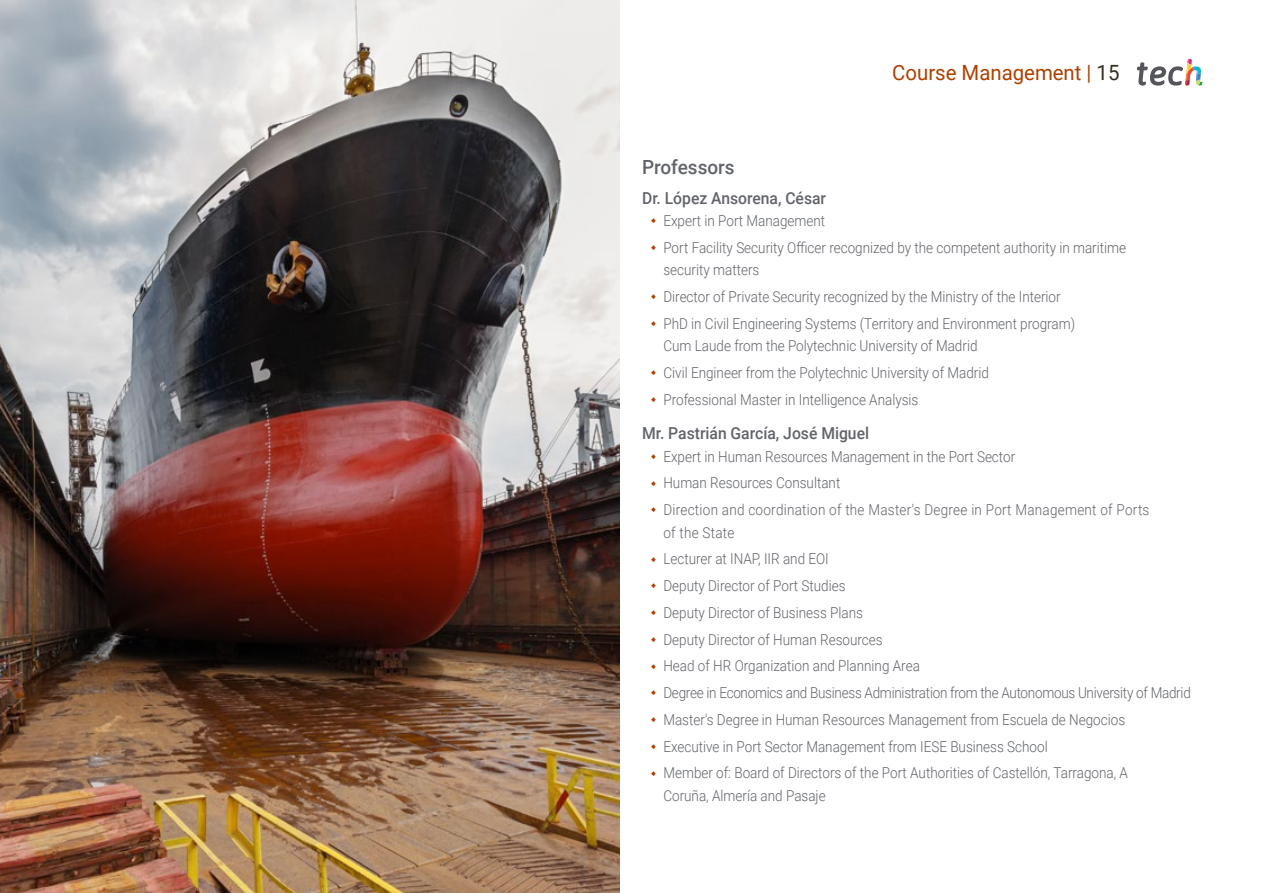
<style>
.page{position:relative;width:1263px;height:893px;background:#fff}
.page>*{position:absolute;margin:0;border:0;box-sizing:border-box;transform-origin:0 0}
.t1{font:21px "Roboto";color:#ae4000}
.t2{font:500 19.5px "Roboto";color:#61646a}
.t3{font:500 16.5px "Roboto";color:#61646a;scale:.95 1}
.t4{font:300 15px/26.7px "Roboto";color:#61646a;scale:.9 1}
.s1{color:#312e20}
</style>
<div class="page">
<img style="left:0;top:0;width:619px;height:893px">
<svg style="left:1137px;top:59px;width:65px;height:27px"></svg>
<h1 class="t1" style="left:892px;top:57px;width:229px">Course Management | <span class="s1">15</span></h1>
<h2 class="t2" style="left:642px;top:154px;width:94px">Professors</h2>
<p class="t3" style="left:642px;top:186px;width:195px">Dr. López Ansorena, César</p>
<p class="t4" style="left:663px;top:207px;width:516px">Expert in Port Management<br>Port Facility Security Officer recognized by the competent authority in maritime</p>
<p class="t4" style="left:663px;top:256px;width:459px">security matters<br>Director of Private Security recognized by the Ministry of the Interior<br>PhD in Civil Engineering Systems (Territory and Environment program)</p>
<p class="t4" style="left:663px;top:332px;width:363px">Cum Laude from the Polytechnic University of Madrid<br>Civil Engineer from the Polytechnic University of Madrid<br>Professional Master in Intelligence Analysis</p>
<p class="t3" style="left:642px;top:422px;width:240px">Mr. Pastrián García, José Miguel</p>
<p class="t4" style="left:663px;top:442px;width:542px">Expert in Human Resources Management in the Port Sector<br>Human Resources Consultant<br>Direction and coordination of the Master's Degree in Port Management of Ports</p>
<p class="t4" style="left:663px;top:518px;width:587px">of the State<br>Lecturer at INAP, IIR and EOI<br>Deputy Director of Port Studies<br>Deputy Director of Business Plans<br>Deputy Director of Human Resources<br>Head of HR Organization and Planning Area<br>Degree in Economics and Business Administration from the Autonomous University of Madrid Master's Degree in Human Resources Management from Escuela de Negocios<br>Executive in Port Sector Management from IESE Business School<br>Member of: Board of Directors of the Port Authorities of Castellón, Tarragona, A</p>
<p class="t4" style="left:663px;top:782px;width:182px">Coruña, Almería and Pasaje</p>
</div>
